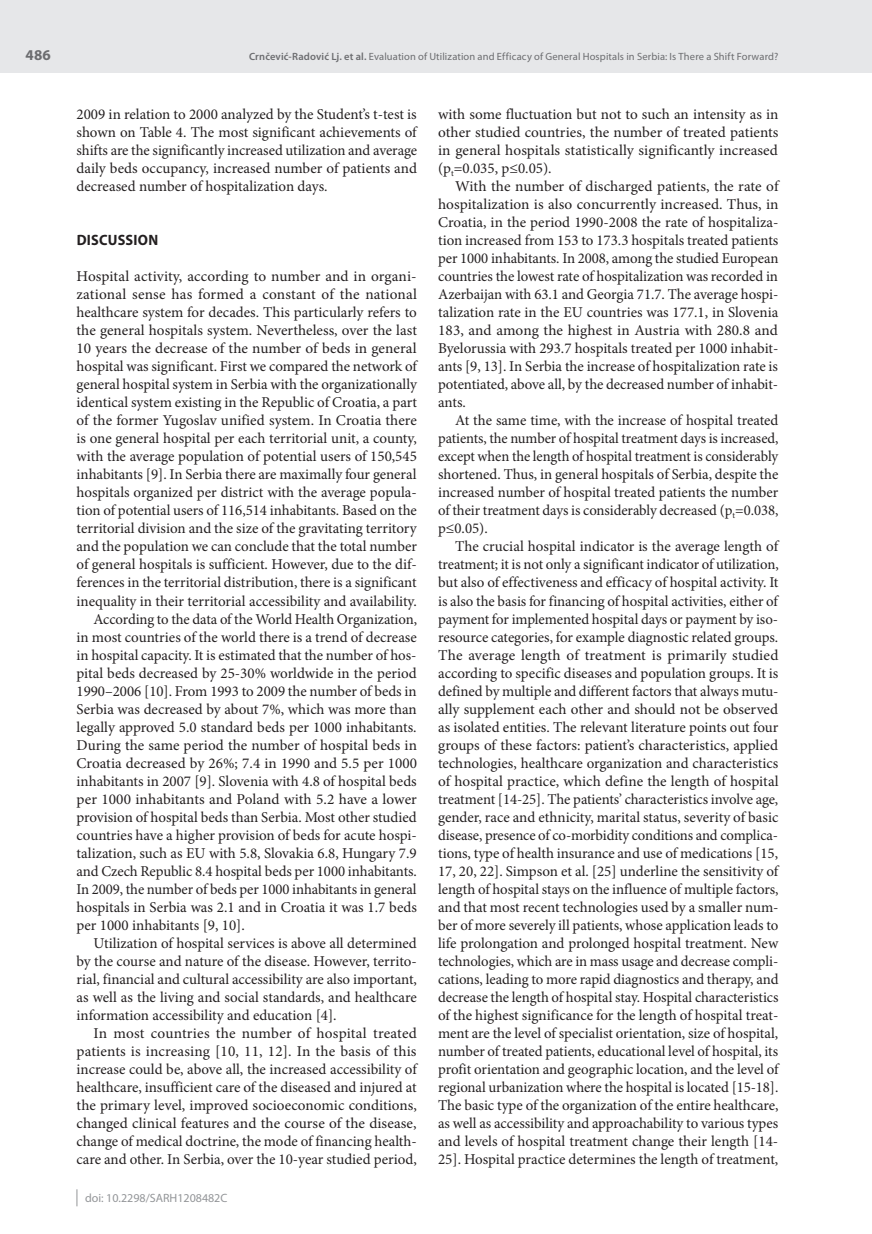
<style>
.page{position:relative;width:872px;height:1234px;background:#fff}
.page>*{position:absolute;margin:0;border:0;box-sizing:border-box;transform-origin:0 0}
.t1{font:15px/18px "Minion Pro";color:#231f20;text-align:justify}
.t2{font:700 15px "Myriad Pro";letter-spacing:.02em;color:#231f20;scale:.95 1}
.t3{font:700 15px "Myriad Pro";color:#6c6d70}
.t4{font:12px "Myriad Pro";color:#939598}
.t5{font:10.5px "Myriad Pro";letter-spacing:.01em;color:#6c6d70}
.s1{font-weight:600}
</style>
<div class="page">
<div style="left:0;top:0;width:872px;height:72px;background:#e6e7e9"></div>
<svg style="left:77px;top:1189px;width:1px;height:16px"></svg>
<p class="t3" style="left:26px;top:45px;width:27px">486</p>
<p class="t5" style="left:249px;top:50px;width:531px"><span class="s1">Crnčević-Radović Lj. et al.</span> Evaluation of Utilization and Efficacy of General Hospitals in Serbia: Is There a Shift Forward?</p>
<p class="t1" style="left:77px;top:105px;width:342px">2009 in relation to 2000 analyzed by the Student’s t-test is shown on Table 4. The most significant achievements of shifts are the significantly increased utilization and average daily beds occupancy, increased number of patients and decreased number of hospitalization days.</p>
<p class="t2" style="left:77px;top:230px;width:87px">DISCUSSION</p>
<p class="t1" style="left:77px;top:267px;width:342px">Hospital activity, according to number and in organi-</p>
<p class="t1" style="left:77px;top:285px;width:342px">zational sense has formed a constant of the national</p>
<p class="t1" style="left:77px;top:303px;width:342px">healthcare system for decades. This particularly refers to</p>
<p class="t1" style="left:77px;top:321px;width:342px">the general hospitals system. Nevertheless, over the last</p>
<p class="t1" style="left:77px;top:339px;width:341px">10 years the decrease of the number of beds in general</p>
<p class="t1" style="left:77px;top:357px;width:342px">hospital was significant. First we compared the network of</p>
<p class="t1" style="left:77px;top:375px;width:342px">general hospital system in Serbia with the organizationally</p>
<p class="t1" style="left:77px;top:393px;width:342px">identical system existing in the Republic of Croatia, a part</p>
<p class="t1" style="left:77px;top:411px;width:342px">of the former Yugoslav unified system. In Croatia there</p>
<p class="t1" style="left:77px;top:429px;width:342px">is one general hospital per each territorial unit, a county,</p>
<p class="t1" style="left:77px;top:447px;width:342px">with the average population of potential users of 150,545</p>
<p class="t1" style="left:77px;top:465px;width:341px">inhabitants [9]. In Serbia there are maximally four general</p>
<p class="t1" style="left:77px;top:483px;width:342px">hospitals organized per district with the average popula-</p>
<p class="t1" style="left:77px;top:501px;width:342px">tion of potential users of 116,514 inhabitants. Based on the</p>
<p class="t1" style="left:77px;top:519px;width:342px">territorial division and the size of the gravitating territory</p>
<p class="t1" style="left:77px;top:537px;width:342px">and the population we can conclude that the total number</p>
<p class="t1" style="left:77px;top:555px;width:342px">of general hospitals is sufficient. However, due to the dif-</p>
<p class="t1" style="left:77px;top:573px;width:341px">ferences in the territorial distribution, there is a significant</p>
<p class="t1" style="left:77px;top:591px;width:342px">inequality in their territorial accessibility and availability.</p>
<p class="t1" style="left:94px;top:609px;width:325px">According to the data of the World Health Organization,</p>
<p class="t1" style="left:77px;top:627px;width:342px">in most countries of the world there is a trend of decrease</p>
<p class="t1" style="left:77px;top:645px;width:341px">in hospital capacity. It is estimated that the number of hos-</p>
<p class="t1" style="left:77px;top:663px;width:342px">pital beds decreased by 25-30% worldwide in the period</p>
<p class="t1" style="left:77px;top:681px;width:342px">1990–2006 [10]. From 1993 to 2009 the number of beds in</p>
<p class="t1" style="left:77px;top:699px;width:342px">Serbia was decreased by about 7%, which was more than</p>
<p class="t1" style="left:77px;top:717px;width:341px">legally approved 5.0 standard beds per 1000 inhabitants.</p>
<p class="t1" style="left:77px;top:735px;width:342px">During the same period the number of hospital beds in</p>
<p class="t1" style="left:77px;top:753px;width:342px">Croatia decreased by 26%; 7.4 in 1990 and 5.5 per 1000</p>
<p class="t1" style="left:77px;top:771px;width:342px">inhabitants in 2007 [9]. Slovenia with 4.8 of hospital beds</p>
<p class="t1" style="left:77px;top:789px;width:342px">per 1000 inhabitants and Poland with 5.2 have a lower</p>
<p class="t1" style="left:77px;top:807px;width:342px">provision of hospital beds than Serbia. Most other studied</p>
<p class="t1" style="left:77px;top:825px;width:342px">countries have a higher provision of beds for acute hospi-</p>
<p class="t1" style="left:77px;top:843px;width:342px">talization, such as EU with 5.8, Slovakia 6.8, Hungary 7.9</p>
<p class="t1" style="left:77px;top:861px;width:342px">and Czech Republic 8.4 hospital beds per 1000 inhabitants.</p>
<p class="t1" style="left:77px;top:879px;width:341px">In 2009, the number of beds per 1000 inhabitants in general</p>
<p class="t1" style="left:77px;top:897px;width:342px">hospitals in Serbia was 2.1 and in Croatia it was 1.7 beds</p>
<p class="t1" style="left:77px;top:915px;width:170px">per 1000 inhabitants [9, 10].</p>
<p class="t1" style="left:94px;top:933px;width:325px">Utilization of hospital services is above all determined</p>
<p class="t1" style="left:77px;top:951px;width:342px">by the course and nature of the disease. However, territo-</p>
<p class="t1" style="left:77px;top:969px;width:342px">rial, financial and cultural accessibility are also important,</p>
<p class="t1" style="left:77px;top:987px;width:342px">as well as the living and social standards, and healthcare</p>
<p class="t1" style="left:77px;top:1005px;width:262px">information accessibility and education [4].</p>
<p class="t1" style="left:94px;top:1023px;width:325px">In most countries the number of hospital treated</p>
<p class="t1" style="left:77px;top:1041px;width:341px">patients is increasing [10, 11, 12]. In the basis of this</p>
<p class="t1" style="left:77px;top:1059px;width:342px">increase could be, above all, the increased accessibility of</p>
<p class="t1" style="left:77px;top:1077px;width:342px">healthcare, insufficient care of the diseased and injured at</p>
<p class="t1" style="left:77px;top:1095px;width:342px">the primary level, improved socioeconomic conditions,</p>
<p class="t1" style="left:77px;top:1113px;width:341px">changed clinical features and the course of the disease,</p>
<p class="t1" style="left:77px;top:1131px;width:342px">change of medical doctrine, the mode of financing health-</p>
<p class="t1" style="left:77px;top:1149px;width:342px">care and other. In Serbia, over the 10-year studied period,</p>
<p class="t4" style="left:85px;top:1190px;width:144px">doi: 10.2298/SARH1208482C</p>
<p class="t1" style="left:438px;top:105px;width:342px">with some fluctuation but not to such an intensity as in other studied countries, the number of treated patients in general hospitals statistically significantly increased (p<sub>t</sub>=0.035, p≤0.05).</p>
<p class="t1" style="left:438px;top:177px;width:342px;text-indent:17px">With the number of discharged patients, the rate of hospitalization is also concurrently increased. Thus, in Croatia, in the period 1990-2008 the rate of hospitaliza&shy;tion increased from 153 to 173.3 hospitals treated patients per 1000 inhabitants. In 2008, among the studied European countries the lowest rate of hospitalization was recorded in Azerbaijan with 63.1 and Georgia 71.7. The average hospi&shy;talization rate in the EU countries was 177.1, in Slovenia 183, and among the highest in Austria with 280.8 and Byelorussia with 293.7 hospitals treated per 1000 inhabit&shy;ants [9, 13]. In Serbia the increase of hospitalization rate is potentiated, above all, by the decreased number of inhabit&shy;ants.</p>
<p class="t1" style="left:438px;top:411px;width:342px;text-indent:17px">At the same time, with the increase of hospital treated patients, the number of hospital treatment days is increased, except when the length of hospital treatment is considerably shortened. Thus, in general hospitals of Serbia, despite the increased number of hospital treated patients the number of their treatment days is considerably decreased (p<sub>t</sub>=0.038, p≤0.05).</p>
<p class="t1" style="left:438px;top:537px;width:342px;text-align:left;text-indent:17px">The crucial hospital indicator is the average length of treatment; it is not only a significant indicator of utilization, but also of effectiveness and efficacy of hospital activity. It is also the basis for financing of hospital activities, either of payment for implemented hospital days or payment by iso&shy;resource categories, for example diagnostic related groups.<br>The average length of treatment is primarily studied according to specific diseases and population groups. It is defined by multiple and different factors that always mutu&shy;ally supplement each other and should not be observed as isolated entities. The relevant literature points out four groups of these factors: patient’s characteristics, applied technologies, healthcare organization and characteristics of hospital practice, which define the length of hospital treatment [14-25]. The patients’ characteristics involve age, gender, race and ethnicity, marital status, severity of basic disease, presence of co-morbidity conditions and complica&shy;tions, type of health insurance and use of medications [15, 17, 20, 22]. Simpson et al. [25] underline the sensitivity of length of hospital stays on the influence of multiple factors, and that most recent technologies used by a smaller num&shy;ber of more severely ill patients, whose application leads to life prolongation and prolonged hospital treatment. New technologies, which are in mass usage and decrease compli&shy;cations, leading to more rapid diagnostics and therapy, and decrease the length of hospital stay. Hospital characteristics of the highest significance for the length of hospital treat&shy;ment are the level of specialist orientation, size of hospital, number of treated patients, educational level of hospital, its profit orientation and geographic location, and the level of regional urbanization where the hospital is located [15-18].<br>The basic type of the organization of the entire healthcare, as well as accessibility and approachability to various types and levels of hospital treatment change their length [14- 25]. Hospital practice determines the length of treatment,</p>
</div>
